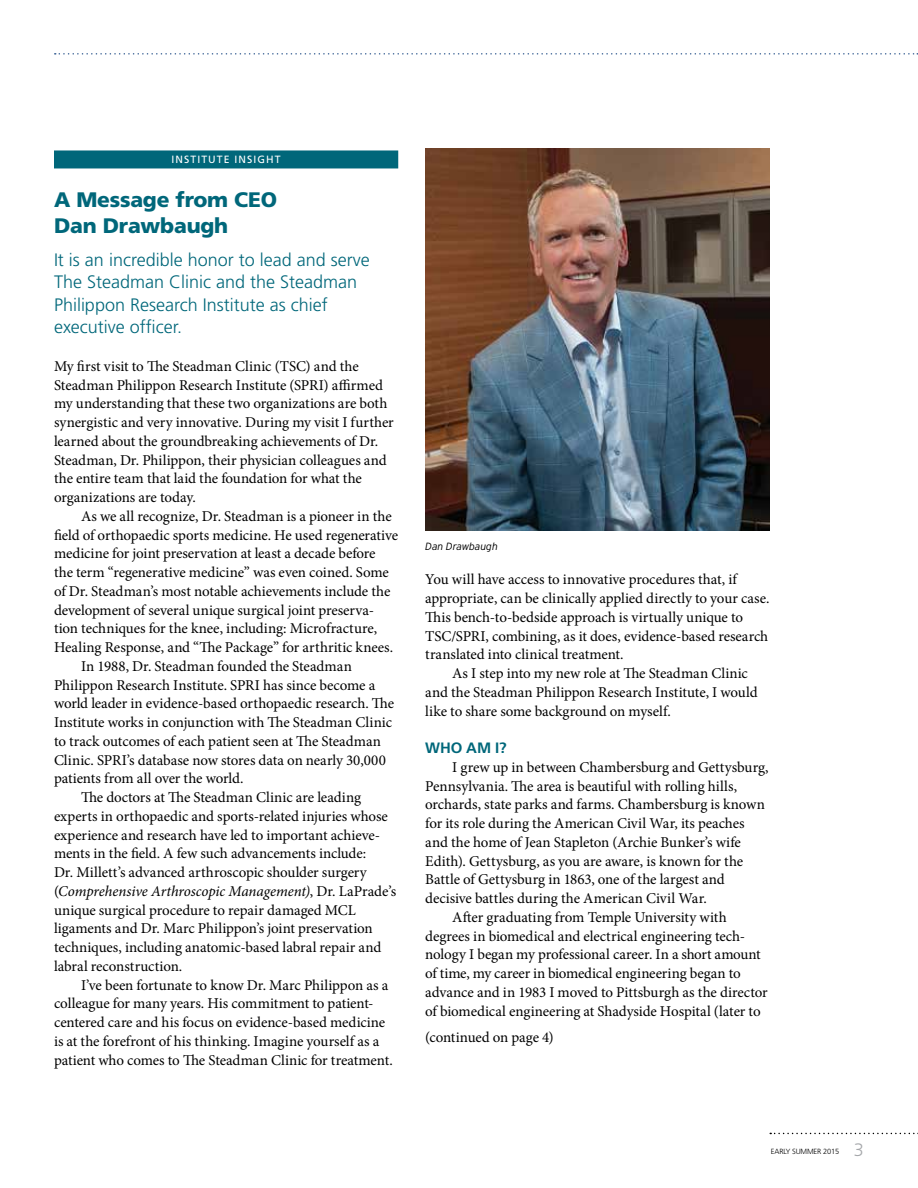
<style>
.page{position:relative;width:918px;height:1188px;background:#fff}
.page>*{position:absolute;margin:0;border:0;box-sizing:border-box;transform-origin:0 0}
.t1{font:900 21px/25.5px "Frutiger";letter-spacing:-.01em;color:#00677a}
.t2{font:300 18px/22.5px "Frutiger";color:#00677a}
.t3{font:300 18px "Frutiger";color:#a5a7aa}
.t4{font:15px/18.8px "Minion Pro";letter-spacing:-.005em;color:#000}
.t5{font:italic 15px "Minion Pro";letter-spacing:-.005em;color:#000}
.t6{font:700 15px "Frutiger";color:#00677a}
.t7{font:10.5px "Frutiger";letter-spacing:.1em;color:#fff}
.t8{font:italic 300 10.5px "Interstate";letter-spacing:-.01em;color:#000}
.t9{font:300 7.5px "Frutiger";letter-spacing:-.02em;color:#000}
.s1{font-style:normal}
</style>
<div class="page">
<svg style="left:770px;top:1133px;width:148px;height:1px"></svg>
<svg style="left:55px;top:53px;width:863px;height:2px"></svg>
<img style="left:425px;top:148px;width:345px;height:382px">
<div style="left:54px;top:150px;width:344px;height:18px;background:#00677a"></div>
<p class="t7" style="left:172px;top:153px;width:110px">INSTITUTE INSIGHT</p>
<h1 class="t1" style="left:54px;top:187px;width:225px">A Message from CEO<br>Dan Drawbaugh</h1>
<p class="t2" style="left:54px;top:248px;width:317px">It is an incredible honor to lead and serve The Steadman Clinic and the Steadman Philippon Research Institute as chief executive officer.</p>
<p class="t4" style="left:54px;top:357px;width:341px">My first visit to The Steadman Clinic (TSC) and the Steadman Philippon Research Institute (SPRI) affirmed my understanding that these two organizations are both synergistic and very innovative. During my visit I further learned about the groundbreaking achievements of Dr.<br>Steadman, Dr. Philippon, their physician colleagues and the entire team that laid the foundation for what the organizations are today.</p>
<p class="t4" style="left:81px;top:507px;width:312px">As we all recognize, Dr. Steadman is a pioneer in the</p>
<p class="t4" style="left:54px;top:525px;width:346px">field of orthopaedic sports medicine. He used regenerative</p>
<p class="t4" style="left:54px;top:544px;width:323px">medicine for joint preservation at least a decade before</p>
<p class="t4" style="left:54px;top:563px;width:336px">the term “regenerative medicine” was even coined. Some</p>
<p class="t4" style="left:54px;top:582px;width:338px">of Dr. Steadman’s most notable achievements include the</p>
<p class="t4" style="left:54px;top:600px;width:322px">development of several unique surgical joint preserva-</p>
<p class="t4" style="left:54px;top:619px;width:325px">tion techniques for the knee, including: Microfracture,</p>
<p class="t4" style="left:54px;top:638px;width:341px">Healing Response, and “The Package” for arthritic knees.</p>
<p class="t4" style="left:81px;top:657px;width:272px">In 1988, Dr. Steadman founded the Steadman</p>
<p class="t4" style="left:54px;top:675px;width:323px">Philippon Research Institute. SPRI has since become a</p>
<p class="t4" style="left:54px;top:694px;width:342px">world leader in evidence-based orthopaedic research. The</p>
<p class="t4" style="left:54px;top:713px;width:340px">Institute works in conjunction with The Steadman Clinic</p>
<p class="t4" style="left:54px;top:732px;width:329px">to track outcomes of each patient seen at The Steadman</p>
<p class="t4" style="left:54px;top:750px;width:333px">Clinic. SPRI’s database now stores data on nearly 30,000</p>
<p class="t4" style="left:54px;top:769px;width:191px">patients from all over the world.</p>
<p class="t4" style="left:81px;top:788px;width:282px">The doctors at The Steadman Clinic are leading</p>
<p class="t4" style="left:54px;top:807px;width:335px">experts in orthopaedic and sports-related injuries whose</p>
<p class="t4" style="left:54px;top:825px;width:328px">experience and research have led to important achieve-</p>
<p class="t4" style="left:54px;top:844px;width:314px">ments in the field. A few such advancements include:</p>
<p class="t4" style="left:54px;top:863px;width:314px">Dr. Millett’s advanced arthroscopic shoulder surgery</p>
<p class="t5" style="left:54px;top:881px;width:344px"><span class="s1">(</span>Comprehensive Arthroscopic Management)<span class="s1">, Dr. LaPrade’s</span></p>
<p class="t4" style="left:54px;top:900px;width:303px">unique surgical procedure to repair damaged MCL</p>
<p class="t4" style="left:54px;top:919px;width:320px">ligaments and Dr. Marc Philippon’s joint preservation</p>
<p class="t4" style="left:54px;top:938px;width:329px">techniques, including anatomic-based labral repair and</p>
<p class="t4" style="left:54px;top:957px;width:130px">labral reconstruction.</p>
<p class="t4" style="left:81px;top:975px;width:309px">I’ve been fortunate to know Dr. Marc Philippon as a</p>
<p class="t4" style="left:54px;top:994px;width:321px">colleague for many years. His commitment to patient-</p>
<p class="t4" style="left:54px;top:1013px;width:333px">centered care and his focus on evidence-based medicine</p>
<p class="t4" style="left:54px;top:1032px;width:327px">is at the forefront of his thinking. Imagine yourself as a</p>
<p class="t4" style="left:54px;top:1050px;width:340px">patient who comes to The Steadman Clinic for treatment.</p>
<p class="t8" style="left:425px;top:540px;width:74px">Dan Drawbaugh</p>
<p class="t4" style="left:425px;top:570px;width:346px">You will have access to innovative procedures that, if appropriate, can be clinically applied directly to your case.<br>This bench-to-bedside approach is virtually unique to TSC/SPRI, combining, as it does, evidence-based research translated into clinical treatment.</p>
<p class="t4" style="left:425px;top:664px;width:334px;text-indent:27px">As I step into my new role at The Steadman Clinic and the Steadman Philippon Research Institute, I would like to share some background on myself.</p>
<p class="t6" style="left:425px;top:739px;width:83px">WHO AM I?</p>
<p class="t4" style="left:452px;top:758px;width:318px">I grew up in between Chambersburg and Gettysburg,</p>
<p class="t4" style="left:425px;top:777px;width:313px">Pennsylvania. The area is beautiful with rolling hills,</p>
<p class="t4" style="left:425px;top:795px;width:341px">orchards, state parks and farms. Chambersburg is known</p>
<p class="t4" style="left:425px;top:814px;width:321px">for its role during the American Civil War, its peaches</p>
<p class="t4" style="left:425px;top:833px;width:317px">and the home of Jean Stapleton (Archie Bunker’s wife</p>
<p class="t4" style="left:425px;top:852px;width:320px">Edith). Gettysburg, as you are aware, is known for the</p>
<p class="t4" style="left:425px;top:870px;width:301px">Battle of Gettysburg in 1863, one of the largest and</p>
<p class="t4" style="left:425px;top:889px;width:283px">decisive battles during the American Civil War.</p>
<p class="t4" style="left:452px;top:908px;width:276px">After graduating from Temple University with</p>
<p class="t4" style="left:425px;top:927px;width:322px">degrees in biomedical and electrical engineering tech-</p>
<p class="t4" style="left:425px;top:945px;width:337px">nology I began my professional career. In a short amount</p>
<p class="t4" style="left:425px;top:964px;width:317px">of time, my career in biomedical engineering began to</p>
<p class="t4" style="left:425px;top:983px;width:344px">advance and in 1983 I moved to Pittsburgh as the director</p>
<p class="t4" style="left:425px;top:1002px;width:337px">of biomedical engineering at Shadyside Hospital (later to</p>
<p class="t4" style="left:425px;top:1028px;width:130px">(continued on page 4)</p>
<p class="t9" style="left:771px;top:1147px;width:70px">EARLY SUMMER 2015</p>
<p class="t3" style="left:854px;top:1139px;width:12px">3</p>
</div>
